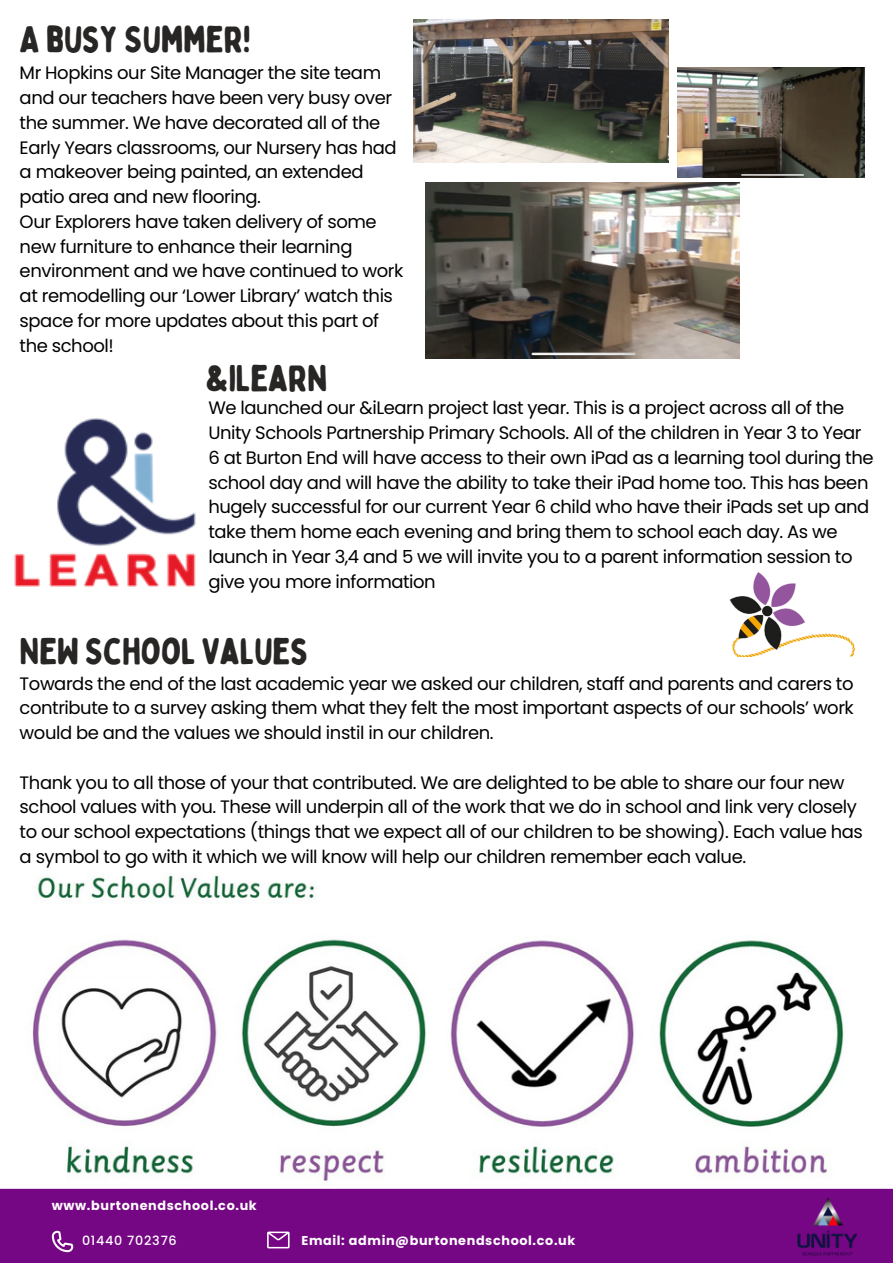
<style>
.page{position:relative;width:893px;height:1264px;background:#fff}
.page>*{position:absolute;margin:0;border:0;box-sizing:border-box;transform-origin:0 0}
.t1{font:37.2px "Bobby Jones Soft";letter-spacing:-.025em;color:#282625}
.t2{font:18px/24.8px "Poppins";letter-spacing:-.025em;color:#000}
.t3{font:700 12.75px "Poppins";letter-spacing:.05em;color:#fff}
.t4{font:500 12.75px "Poppins";letter-spacing:.06em;color:#fff}
</style>
<div class="page">
<img style="left:32px;top:875px;width:812px;height:306px">
<div style="left:0;top:1188px;width:892px;height:74px;background:#760784"></div>
<svg style="left:52px;top:1230px;width:21px;height:22px"></svg>
<svg style="left:267px;top:1231px;width:22px;height:17px"></svg>
<img style="left:797px;top:1197px;width:61px;height:59px">
<img style="left:14px;top:418px;width:182px;height:169px">
<img style="left:729px;top:573px;width:125px;height:83px">
<img style="left:413px;top:19px;width:255px;height:143px">
<img style="left:425px;top:182px;width:314px;height:177px">
<img style="left:677px;top:67px;width:187px;height:110px">
<p class="t1" style="left:20px;top:16px;width:233px">A BUSY SUMMER!</p>
<p class="t2" style="left:20px;top:61px;width:378px">Mr Hopkins our Site Manager the site team and our teachers have been very busy over the summer. We have decorated all of the Early Years classrooms, our Nursery has had a makeover being painted, an extended patio area and new flooring.</p>
<p class="t2" style="left:20px;top:209px;width:385px">Our Explorers have taken delivery of some new furniture to enhance their learning environment and we have continued to work at remodelling our ‘Lower Library’ watch this space for more updates about this part of the school!</p>
<p class="t1" style="left:205px;top:355px;width:124px">&amp;ILEARN</p>
<p class="t2" style="left:208px;top:395px;width:666px">We launched our &amp;iLearn project last year. This is a project across all of the Unity Schools Partnership Primary Schools. All of the children in Year 3 to Year 6 at Burton End will have access to their own iPad as a learning tool during the school day and will have the ability to take their iPad home too. This has been hugely successful for our current Year 6 child who have their iPads set up and take them home each evening and bring them to school each day. As we launch in Year 3,4 and 5 we will invite you to a parent information session to give you more information</p>
<p class="t1" style="left:20px;top:628px;width:291px">NEW SCHOOL VALUES</p>
<p class="t2" style="left:20px;top:671px;width:835px;text-align:justify">Towards the end of the last academic year we asked our children, staff and parents and carers to contribute to a survey asking them what they felt the most important aspects of our schools’ work would be and the values we should instil in our children.</p>
<p class="t2" style="left:20px;top:770px;width:844px">Thank you to all those of your that contributed. We are delighted to be able to share our four new school values with you. These will underpin all of the work that we do in school and link very closely to our school expectations (things that we expect all of our children to be showing). Each value has a symbol to go with it which we will know will help our children remember each value.</p>
<p class="t3" style="left:52px;top:1196px;width:206px">www.burtonendschool.co.uk</p>
<p class="t4" style="left:82px;top:1231px;width:96px">01440 702376</p>
<p class="t3" style="left:301px;top:1231px;width:275px">Email: admin@burtonendschool.co.uk</p>
</div>
